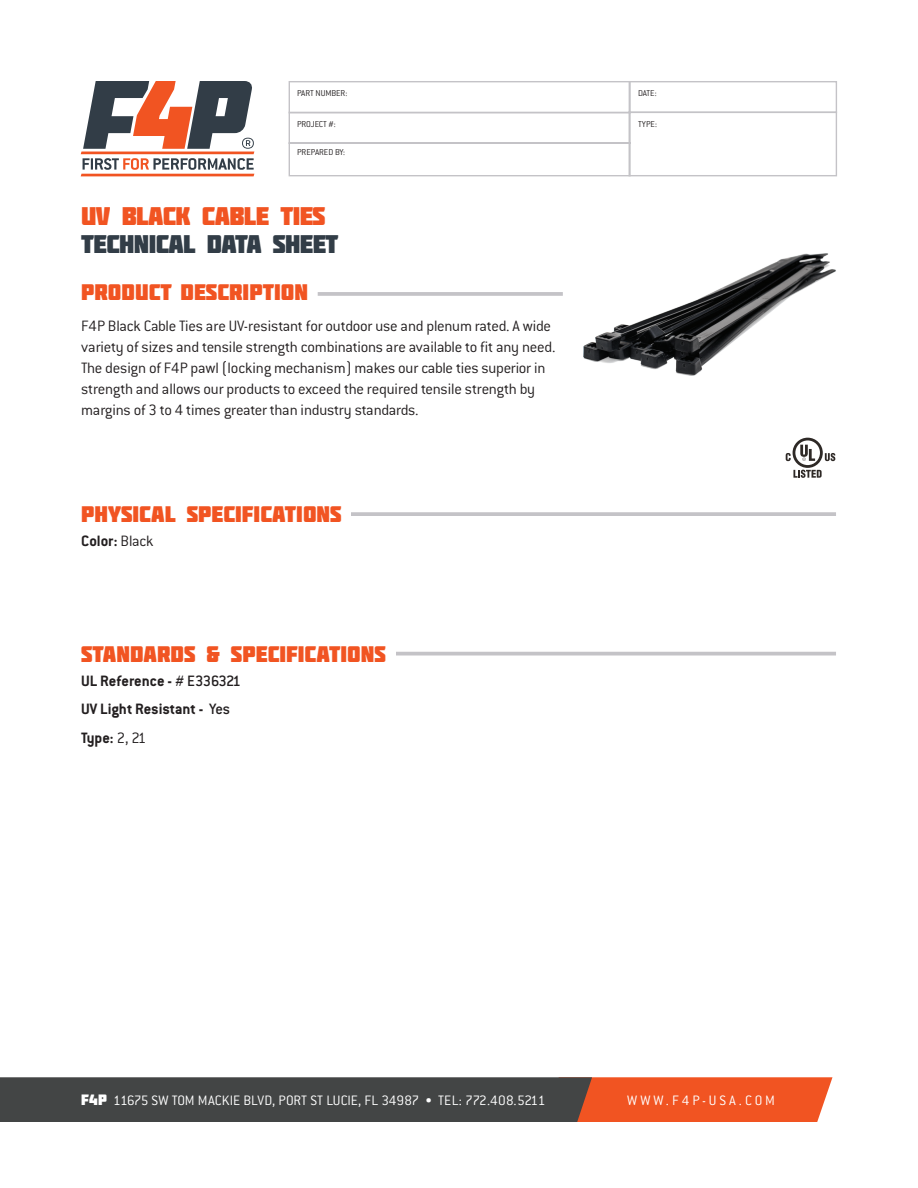
<style>
.page{position:relative;width:918px;height:1188px;background:#fff}
.page>*{position:absolute;margin:0;border:0;box-sizing:border-box;transform-origin:0 0}
.t1{font:25.5px "Molot";letter-spacing:-.025em;color:#323d47}
.t2{font:25.5px "Molot";letter-spacing:-.025em;color:#f15422}
.t3{font:22.5px "Molot";color:#f15422}
.t4{font:300 16.5px/21px "Conduit ITC";letter-spacing:-.015em;color:#231f20}
.t5{font:700 16.5px "Conduit ITC";color:#231f20}
.t6{font:300 15px "Conduit ITC";color:#fff}
.t7{font:300 15px "Conduit ITC";letter-spacing:.2em;color:#fff}
.t8{font:300 9.3px "Conduit ITC";letter-spacing:-.005em;color:#231f20}
.s1{font-weight:300}
.s2{font-weight:500}
.s3{font-family:"Molot";font-weight:400}
</style>
<div class="page">
<svg style="left:0;top:1077px;width:833px;height:45px;background:#774c3d"></svg>
<svg style="left:288px;top:81px;width:550px;height:96px"></svg>
<div style="left:629px;top:112px;width:208px;height:64px;border:1px solid #c4c3c7"></div>
<svg style="left:81px;top:81px;width:173px;height:95px"></svg>
<svg style="left:786px;top:438px;width:49px;height:40px"></svg>
<svg style="left:351px;top:512px;width:485px;height:4px;background:#c7c6ca"></svg>
<hr style="left:318px;top:292px;width:245px;height:4px;background:#c4c3c7">
<img style="left:584px;top:253px;width:252px;height:123px">
<svg style="left:396px;top:652px;width:440px;height:4px;background:#cbcacd"></svg>
<p class="t8" style="left:297px;top:88px;width:52px">PART NUMBER:</p>
<p class="t8" style="left:638px;top:88px;width:20px">DATE:</p>
<p class="t8" style="left:297px;top:119px;width:40px">PROJECT #:</p>
<p class="t8" style="left:638px;top:119px;width:20px">TYPE:</p>
<p class="t8" style="left:297px;top:147px;width:49px">PREPARED BY:</p>
<p class="t2" style="left:81px;top:201px;width:246px">UV BLACK CABLE TIES</p>
<p class="t1" style="left:81px;top:229px;width:259px">TECHNICAL DATA SHEET</p>
<p class="t3" style="left:81px;top:279px;width:228px">PRODUCT DESCRIPTION</p>
<p class="t4" style="left:81px;top:315px;width:476px">F4P Black Cable Ties are UV-resistant for outdoor use and plenum rated. A wide variety of sizes and tensile strength combinations are available to fit any need.<br>The design of F4P pawl (locking mechanism) makes our cable ties superior in strength and allows our products to exceed the required tensile strength by margins of 3 to 4 times greater than industry standards.</p>
<p class="t3" style="left:81px;top:501px;width:262px">PHYSICAL SPECIFICATIONS</p>
<p class="t5" style="left:81px;top:531px;width:74px">Color: <span class="s1">Black</span></p>
<p class="t3" style="left:81px;top:640px;width:306px">STANDARDS &amp; SPECIFICATIONS</p>
<p class="t5" style="left:81px;top:671px;width:161px">UL Reference - <span class="s2"># E336321</span></p>
<p class="t5" style="left:81px;top:699px;width:150px">UV Light Resistant - <span class="s2">Yes</span></p>
<p class="t5" style="left:81px;top:728px;width:67px">Type: <span class="s1">2, 21</span></p>
<p class="t6" style="left:81px;top:1092px;width:466px"><span class="s3">F4P</span> 11675 SW TOM MACKIE BLVD, PORT ST LUCIE, FL 34987 • TEL: 772.408.5211</p>
<p class="t7" style="left:627px;top:1092px;width:149px">WWW.F4P-USA.COM</p>
</div>
